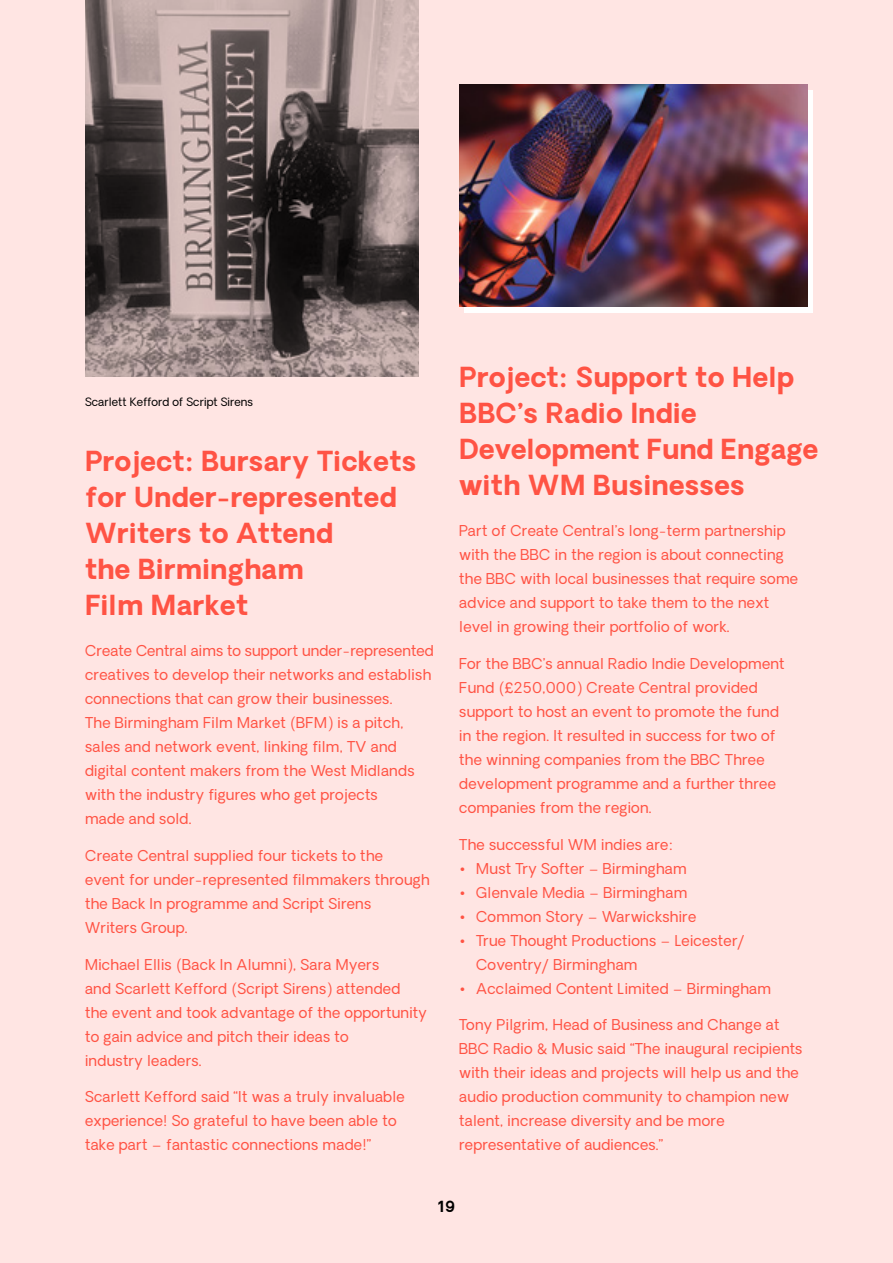
<style>
.page{position:relative;width:893px;height:1263px;background:#ffe5e3}
.page>*{position:absolute;margin:0;border:0;box-sizing:border-box;transform-origin:0 0}
.t1{font:700 27px/36px "Oakes Grotesk";letter-spacing:.02em;color:#ff5344}
.t2{font:700 15px "Oakes Grotesk";color:#000}
.t3{font:14.7px/24px "Oakes Grotesk";letter-spacing:.02em;color:#ff5344}
.t4{font:11.25px "Oakes Grotesk";letter-spacing:.01em;color:#000}
</style>
<div class="page">
<div style="left:465px;top:90px;width:348px;height:222px;background:#fff"></div>
<img style="left:459px;top:85px;width:349px;height:222px">
<img style="left:85px;top:0;width:334px;height:376px">
<p class="t4" style="left:85px;top:395px;width:170px">Scarlett Kefford of Script Sirens</p>
<h1 class="t1" style="left:85px;top:444px;width:332px">Project: Bursary Tickets for Under-represented<br>Writers to Attend<br>the Birmingham<br>Film Market</h1>
<p class="t3" style="left:85px;top:639px;width:350px">Create Central aims to support under-represented creatives to develop their networks and establish connections that can grow their businesses.<br>The Birmingham Film Market (BFM) is a pitch, sales and network event, linking film, TV and digital content makers from the West Midlands with the industry figures who get projects<br>made and sold.</p>
<p class="t3" style="left:85px;top:844px;width:346px">Create Central supplied four tickets to the<br>event for under-represented filmmakers through the Back In programme and Script Sirens<br>Writers Group.</p>
<p class="t3" style="left:85px;top:952px;width:343px">Michael Ellis (Back In Alumni), Sara Myers<br>and Scarlett Kefford (Script Sirens) attended<br>the event and took advantage of the opportunity to gain advice and pitch their ideas to<br>industry leaders.</p>
<p class="t3" style="left:85px;top:1085px;width:321px">Scarlett Kefford said “It was a truly invaluable experience! So grateful to have been able to take part – fantastic connections made!”</p>
<h1 class="t1" style="left:459px;top:360px;width:360px">Project: Support to Help<br>BBC’s Radio Indie<br>Development Fund Engage with WM Businesses</h1>
<p class="t3" style="left:459px;top:519px;width:340px">Part of Create Central’s long-term partnership with the BBC in the region is about connecting the BBC with local businesses that require some advice and support to take them to the next level in growing their portfolio of work.</p>
<p class="t3" style="left:459px;top:652px;width:327px">For the BBC’s annual Radio Indie Development Fund (£250,000) Create Central provided support to host an event to promote the fund in the region. It resulted in success for two of the winning companies from the BBC Three development programme and a further three companies from the region.</p>
<p class="t3" style="left:459px;top:832px;width:215px">The successful WM indies are:</p>
<p class="t3" style="left:459px;top:856px;width:229px">• Must Try Softer – Birmingham</p>
<p class="t3" style="left:459px;top:880px;width:230px">• Glenvale Media – Birmingham</p>
<p class="t3" style="left:459px;top:904px;width:238px">• Common Story – Warwickshire</p>
<p class="t3" style="left:476px;top:928px;width:270px;text-indent:-17px">• True Thought Productions – Leicester/<br>Coventry/ Birmingham</p>
<p class="t3" style="left:459px;top:976px;width:313px">• Acclaimed Content Limited – Birmingham</p>
<p class="t3" style="left:459px;top:1013px;width:345px">Tony Pilgrim, Head of Business and Change at BBC Radio &amp; Music said “The inaugural recipients with their ideas and projects will help us and the audio production community to champion new talent, increase diversity and be more representative of audiences.”</p>
<p class="t2" style="left:438px;top:1196px;width:18px">19</p>
</div>
